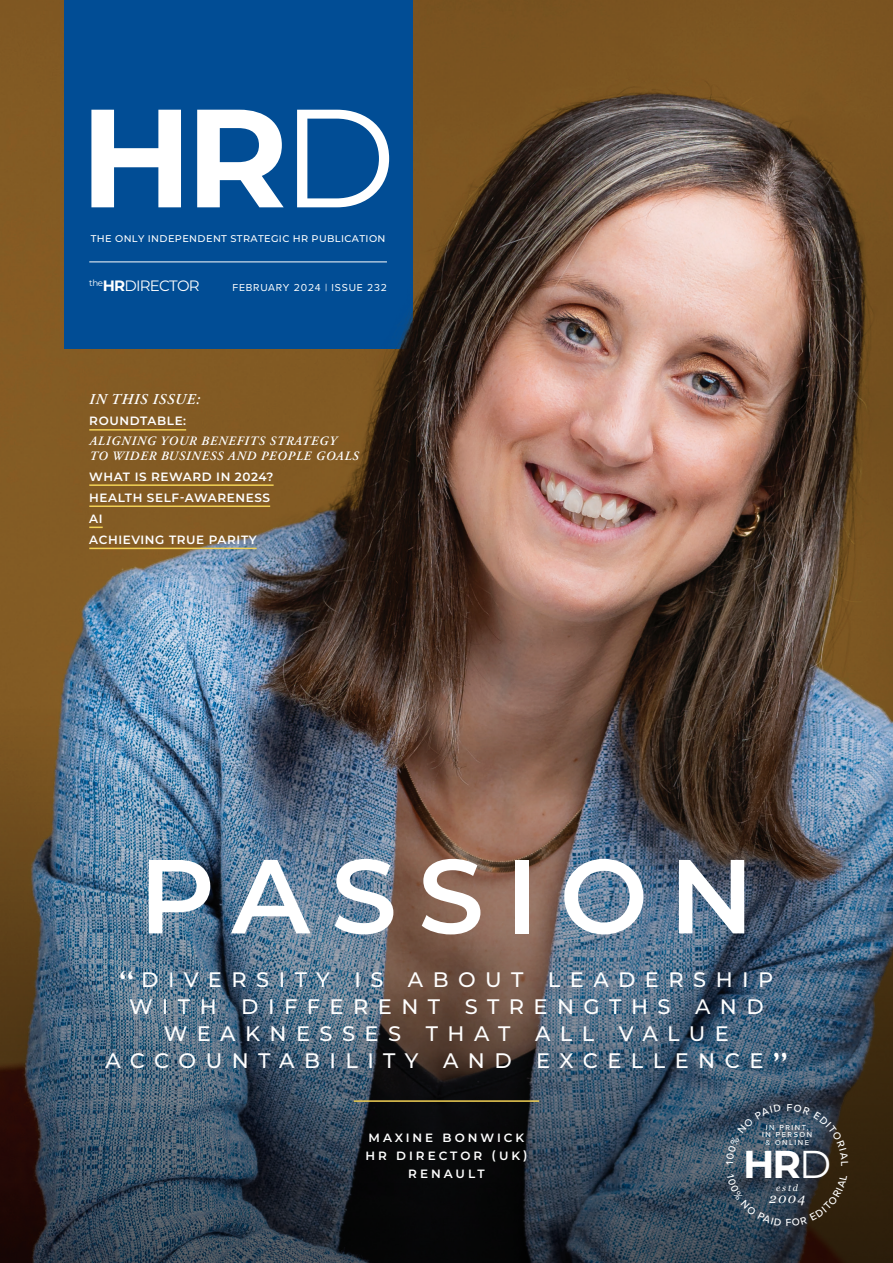
<style>
.page{position:relative;width:893px;height:1263px;background:#fff}
.page>*{position:absolute;margin:0;border:0;box-sizing:border-box;transform-origin:0 0}
.t1{font:700 139.5px "Montserrat";color:#fff}
.t2{font:600 105px "Montserrat";letter-spacing:.2em;color:#fff}
.t3{font:700 38.85px "Montserrat";color:#fff}
.t4{font:500 21px/27px "Montserrat";letter-spacing:.45em;color:#fff;text-align:center}
.t5{font:15px "Montserrat";letter-spacing:-.05em;color:#fff}
.t6{font:italic 600 15px "Adobe Garamond Pro";letter-spacing:.05em;color:#fff}
.t7{font:italic 13.5px "Georgia";color:#fff}
.t8{font:italic 600 12.75px/15px "Adobe Garamond Pro";letter-spacing:.065em;color:#fff}
.t9{font:600 12px/21px "Montserrat";letter-spacing:.05em;color:#fff}
.t10{font:600 12px/18px "Montserrat";letter-spacing:.25em;color:#fff;text-align:center}
.t11{font:10.5px "Proxima Nova";letter-spacing:.075em;color:#fff}
.t12{font:500 9.75px "Montserrat";letter-spacing:.04em;color:#fff}
.t13{font:italic 9px "Georgia";color:#fff}
.t14{font:500 7.5px/7.5px "Proxima Nova";letter-spacing:.2em;color:#fff;text-align:center}
.s1{font-weight:400}
.s2{font-weight:700}
.s3{font-family:"Gill Sans";font-weight:400;font-size:34.5px}
</style>
<div class="page">
<img style="left:0;top:0;width:893px;height:708px">
<div style="left:64px;top:0;width:348px;height:349px;background:#014d95"></div>
<hr style="left:89px;top:261px;width:298px;height:1px;background:#fff">
<img style="left:0;top:708px;width:893px;height:555px">
<hr style="left:354px;top:1100px;width:185px;height:2px;background:#f2d155">
<hr style="left:89px;top:429px;width:97px;height:2px;background:#f2d155">
<hr style="left:89px;top:484px;width:185px;height:2px;background:#f2d155">
<hr style="left:89px;top:505px;width:181px;height:2px;background:#f2d155">
<svg style="left:89px;top:527px;width:14px;height:1px"></svg>
<hr style="left:89px;top:548px;width:168px;height:1px;background:#f2d155">
<svg style="left:727px;top:1174px;width:120px;height:52px"></svg>
<svg style="left:726px;top:1104px;width:55px;height:61px"></svg>
<svg style="left:787px;top:1104px;width:61px;height:62px"></svg>
<h1 class="t1" style="left:80px;top:57px;width:318px">HR<span class="s1">D</span></h1>
<p class="t12" style="left:91px;top:232px;width:296px">THE ONLY INDEPENDENT STRATEGIC HR PUBLICATION</p>
<p class="t5" style="left:89px;top:276px;width:112px"><sup>the</sup><span class="s2">HR</span>DIRECTOR</p>
<p class="t11" style="left:232px;top:280px;width:156px">FEBRUARY 2024 | ISSUE 232</p>
<p class="t6" style="left:89px;top:391px;width:112px">IN THIS ISSUE:</p>
<p class="t9" style="left:89px;top:410px;width:98px">ROUNDTABLE:</p>
<p class="t8" style="left:89px;top:433px;width:271px">ALIGNING YOUR BENEFITS STRATEGY<br>TO WIDER BUSINESS AND PEOPLE GOALS</p>
<p class="t9" style="left:89px;top:465px;width:186px">WHAT IS REWARD IN 2024?<br>HEALTH SELF-AWARENESS<br>AI<br>ACHIEVING TRUE PARITY</p>
<h2 class="t2" style="left:139px;top:822px;width:617px">PASSION</h2>
<p class="t4" style="left:105px;top:965px;width:684px"><span class="s3">“</span>DIVERSITY IS ABOUT LEADERSHIP<br>WITH DIFFERENT STRENGTHS AND<br>WEAKNESSES THAT ALL VALUE<br>ACCOUNTABILITY AND EXCELLENCE<span class="s3">”</span></p>
<p class="t10" style="left:365px;top:1128px;width:164px">MAXINE BONWICK<br>HR DIRECTOR (UK)<br>RENAULT</p>
<p class="t14" style="left:762px;top:1123px;width:52px">IN PRINT,<br>IN PERSON &amp; ONLINE</p>
<h3 class="t3" style="left:743px;top:1136px;width:90px">HR<span class="s1">D</span></h3>
<p class="t13" style="left:776px;top:1181px;width:23px">estd</p>
<p class="t7" style="left:769px;top:1188px;width:37px">2004</p>
</div>
